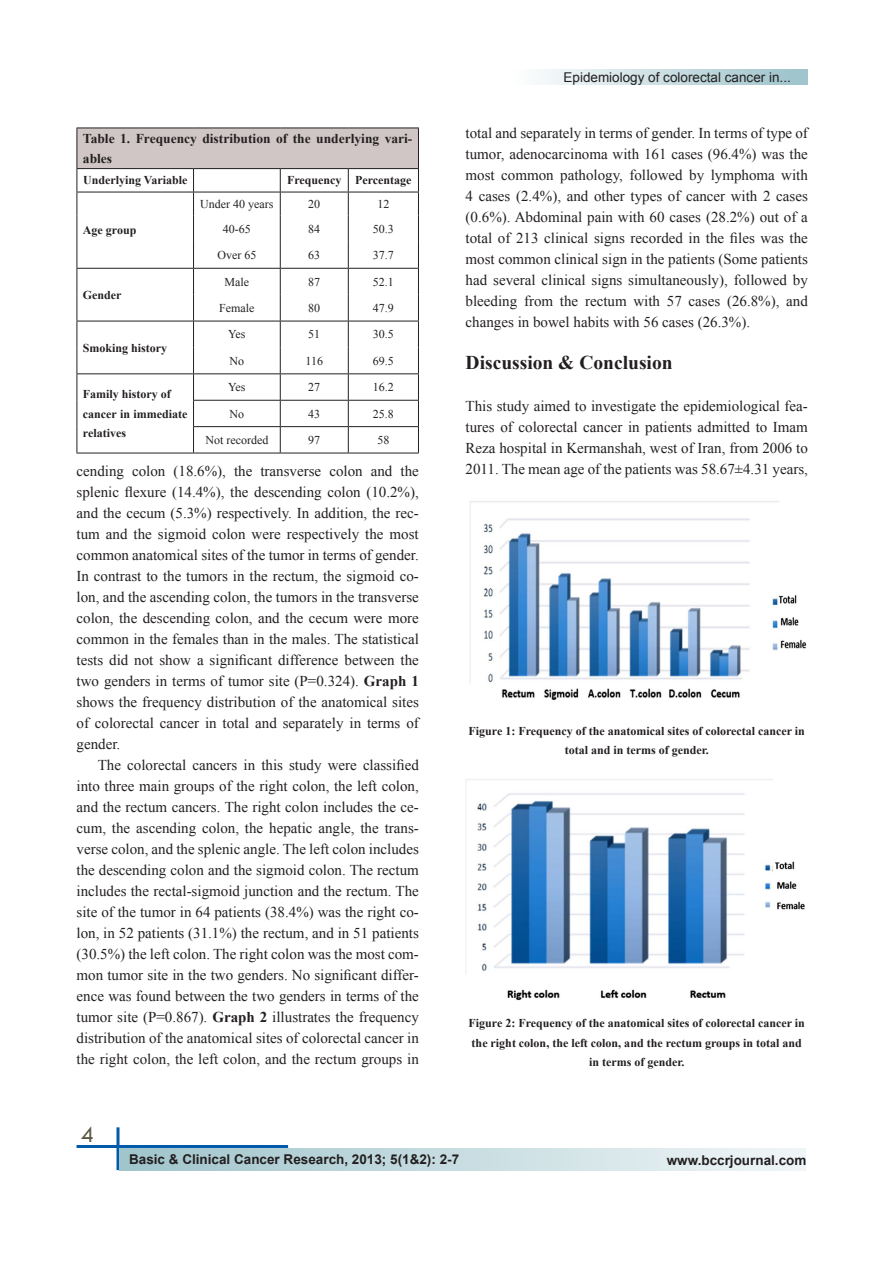
<style>
.page{position:relative;width:893px;height:1263px;background:#fff}
.page>*{position:absolute;margin:0;border:0;box-sizing:border-box;transform-origin:0 0}
.t1{font:500 24px "Tw Cen";color:#5b5941}
.متن_اصلی{font:700 19.5px "Times New Roman";color:#231f20}
.متن_اصلی-2{font:15px/21px "Times New Roman";color:#231f20;text-align:justify}
.t2{font:700 13.5px "Arial";color:#231f20}
.matn_abstract{font:700 13.5px/19.5px "Times New Roman";color:#231f20}
.onvane_article{font:13.5px "Arial";color:#231f20}
.matn_abstract-2{font:700 12px/19.5px "Times New Roman";color:#231f20;text-align:center}
.matn_abstract-3{font:12px "Times New Roman";color:#231f20}
.s1{font-weight:700}
</style>
<div class="page">
<hr style="left:77px;top:1145px;width:211px;height:3px;background:#015aaa">
<hr style="left:117px;top:1127px;width:3px;height:43px;background:#015aaa">
<svg style="left:541px;top:70px;width:267px;height:15px;background:#c7dde1"></svg>
<div style="left:77px;top:128px;width:341px;height:41px;background:#cfc6c5"></div>
<hr style="left:77px;top:128px;width:117px;height:1px;background:#231f20">
<hr style="left:77px;top:128px;width:1px;height:40px;background:#231f20">
<hr style="left:194px;top:128px;width:86px;height:1px;background:#231f20">
<hr style="left:280px;top:128px;width:68px;height:1px;background:#231f20">
<hr style="left:348px;top:128px;width:71px;height:1px;background:#231f20">
<hr style="left:418px;top:128px;width:1px;height:40px;background:#231f20">
<hr style="left:77px;top:168px;width:117px;height:1px;background:#231f20">
<hr style="left:194px;top:168px;width:86px;height:1px;background:#231f20">
<hr style="left:280px;top:168px;width:68px;height:1px;background:#231f20">
<hr style="left:348px;top:168px;width:71px;height:1px;background:#231f20">
<hr style="left:77px;top:192px;width:117px;height:1px;background:#231f20">
<hr style="left:194px;top:192px;width:86px;height:1px;background:#231f20">
<hr style="left:280px;top:192px;width:68px;height:1px;background:#231f20">
<hr style="left:348px;top:192px;width:71px;height:1px;background:#231f20">
<hr style="left:77px;top:268px;width:117px;height:1px;background:#231f20">
<hr style="left:194px;top:268px;width:86px;height:1px;background:#231f20">
<hr style="left:280px;top:268px;width:68px;height:1px;background:#231f20">
<hr style="left:348px;top:268px;width:71px;height:1px;background:#231f20">
<hr style="left:77px;top:321px;width:117px;height:1px;background:#231f20">
<hr style="left:194px;top:321px;width:86px;height:1px;background:#231f20">
<hr style="left:280px;top:321px;width:68px;height:1px;background:#231f20">
<hr style="left:348px;top:321px;width:71px;height:1px;background:#231f20">
<hr style="left:77px;top:373px;width:117px;height:1px;background:#231f20">
<hr style="left:194px;top:373px;width:86px;height:1px;background:#231f20">
<hr style="left:280px;top:373px;width:68px;height:1px;background:#231f20">
<hr style="left:348px;top:373px;width:71px;height:1px;background:#231f20">
<hr style="left:193px;top:400px;width:87px;height:1px;background:#231f20">
<hr style="left:280px;top:400px;width:68px;height:1px;background:#231f20">
<hr style="left:348px;top:400px;width:71px;height:1px;background:#231f20">
<svg style="left:77px;top:169px;width:1px;height:284px"></svg>
<hr style="left:193px;top:426px;width:87px;height:1px;background:#231f20">
<hr style="left:280px;top:426px;width:68px;height:1px;background:#231f20">
<hr style="left:348px;top:426px;width:71px;height:1px;background:#231f20">
<hr style="left:77px;top:453px;width:117px;height:1px;background:#231f20">
<hr style="left:194px;top:453px;width:86px;height:1px;background:#231f20">
<hr style="left:280px;top:453px;width:68px;height:1px;background:#231f20">
<hr style="left:348px;top:453px;width:71px;height:1px;background:#231f20">
<svg style="left:193px;top:169px;width:1px;height:284px"></svg>
<svg style="left:280px;top:169px;width:1px;height:284px"></svg>
<svg style="left:348px;top:169px;width:1px;height:284px"></svg>
<svg style="left:418px;top:169px;width:1px;height:284px"></svg>
<img style="left:470px;top:501px;width:337px;height:200px">
<img style="left:466px;top:779px;width:339px;height:222px">
<div style="left:120px;top:1148px;width:686px;height:22px;background:linear-gradient(to right,#9fc4cc,#f0f6f7)"></div>
<p class="matn_abstract" style="left:83px;top:128px;width:331px">Table 1. Frequency distribution of the underlying vari&shy;ables</p>
<p class="matn_abstract-2" style="left:83px;top:170px;width:106px">Underlying Variable</p>
<p class="matn_abstract-2" style="left:287px;top:170px;width:56px">Frequency</p>
<p class="matn_abstract-2" style="left:355px;top:170px;width:58px">Percentage</p>
<p class="matn_abstract-2" style="left:83px;top:220px;width:55px">Age group</p>
<p class="matn_abstract-3" style="left:200px;top:196px;width:75px">Under 40 years</p>
<p class="matn_abstract-3" style="left:308px;top:196px;width:13px">20</p>
<p class="matn_abstract-3" style="left:377px;top:196px;width:13px">12</p>
<p class="matn_abstract-3" style="left:223px;top:221px;width:29px">40-65</p>
<p class="matn_abstract-3" style="left:308px;top:221px;width:13px">84</p>
<p class="matn_abstract-3" style="left:373px;top:221px;width:22px">50.3</p>
<p class="matn_abstract-3" style="left:217px;top:247px;width:40px">Over 65</p>
<p class="matn_abstract-3" style="left:308px;top:247px;width:13px">63</p>
<p class="matn_abstract-3" style="left:373px;top:247px;width:22px">37.7</p>
<p class="matn_abstract-2" style="left:83px;top:285px;width:40px">Gender</p>
<p class="matn_abstract-2" style="left:83px;top:337px;width:86px">Smoking history</p>
<p class="matn_abstract-2" style="left:83px;top:384px;width:89px">Family history of</p>
<p class="matn_abstract-2" style="left:83px;top:403px;width:106px;text-align:left">cancer in immediate relatives</p>
<p class="matn_abstract-3" style="left:225px;top:274px;width:26px">Male</p>
<p class="matn_abstract-3" style="left:308px;top:274px;width:13px">87</p>
<p class="matn_abstract-3" style="left:373px;top:274px;width:22px">52.1</p>
<p class="matn_abstract-3" style="left:219px;top:300px;width:37px">Female</p>
<p class="matn_abstract-3" style="left:308px;top:300px;width:13px">80</p>
<p class="matn_abstract-3" style="left:373px;top:300px;width:22px">47.9</p>
<p class="matn_abstract-3" style="left:228px;top:326px;width:19px">Yes</p>
<p class="matn_abstract-3" style="left:308px;top:326px;width:13px">51</p>
<p class="matn_abstract-3" style="left:373px;top:326px;width:22px">30.5</p>
<p class="matn_abstract-3" style="left:230px;top:353px;width:16px">No</p>
<p class="matn_abstract-3" style="left:305px;top:353px;width:19px">116</p>
<p class="matn_abstract-3" style="left:373px;top:353px;width:22px">69.5</p>
<p class="matn_abstract-3" style="left:228px;top:379px;width:19px">Yes</p>
<p class="matn_abstract-3" style="left:308px;top:379px;width:13px">27</p>
<p class="matn_abstract-3" style="left:373px;top:379px;width:22px">16.2</p>
<p class="matn_abstract-3" style="left:230px;top:405px;width:16px">No</p>
<p class="matn_abstract-3" style="left:308px;top:405px;width:13px">43</p>
<p class="matn_abstract-3" style="left:373px;top:405px;width:22px">25.8</p>
<p class="matn_abstract-3" style="left:205px;top:432px;width:64px">Not recorded</p>
<p class="matn_abstract-3" style="left:308px;top:432px;width:13px">97</p>
<p class="matn_abstract-3" style="left:377px;top:432px;width:13px">58</p>
<p class="متن_اصلی-2" style="left:77px;top:460px;width:344px">cending colon (18.6%), the transverse colon and the splenic flexure (14.4%), the descending colon (10.2%), and the cecum (5.3%) respectively. In addition, the rec&shy;tum and the sigmoid colon were respectively the most common anatomical sites of the tumor in terms of gender.<br>In contrast to the tumors in the rectum, the sigmoid co&shy;lon, and the ascending colon, the tumors in the transverse colon, the descending colon, and the cecum were more common in the females than in the males. The statistical tests did not show a significant difference between the two genders in terms of tumor site (P=0.324). <span class="s1">Graph 1 </span>shows the frequency distribution of the anatomical sites of colorectal cancer in total and separately in terms of gender.</p>
<p class="متن_اصلی-2" style="left:77px;top:754px;width:344px;text-indent:21px">The colorectal cancers in this study were classified into three main groups of the right colon, the left colon, and the rectum cancers. The right colon includes the ce&shy;cum, the ascending colon, the hepatic angle, the trans&shy;verse colon, and the splenic angle. The left colon includes the descending colon and the sigmoid colon. The rectum includes the rectal-sigmoid junction and the rectum. The site of the tumor in 64 patients (38.4%) was the right co&shy;lon, in 52 patients (31.1%) the rectum, and in 51 patients (30.5%) the left colon. The right colon was the most com&shy;mon tumor site in the two genders. No significant differ&shy;ence was found between the two genders in terms of the tumor site (P=0.867). <span class="s1">Graph 2</span> illustrates the frequency distribution of the anatomical sites of colorectal cancer in the right colon, the left colon, and the rectum groups in</p>
<p class="t1" style="left:81px;top:1120px;width:15px">4</p>
<p class="onvane_article" style="left:563px;top:69px;width:229px">Epidemiology of colorectal cancer in...</p>
<p class="متن_اصلی-2" style="left:466px;top:122px;width:344px">total and separately in terms of gender. In terms of type of tumor, adenocarcinoma with 161 cases (96.4%) was the most common pathology, followed by lymphoma with 4 cases (2.4%), and other types of cancer with 2 cases (0.6%). Abdominal pain with 60 cases (28.2%) out of a total of 213 clinical signs recorded in the files was the most common clinical sign in the patients (Some patients had several clinical signs simultaneously), followed by bleeding from the rectum with 57 cases (26.8%), and changes in bowel habits with 56 cases (26.3%).</p>
<p class="متن_اصلی" style="left:466px;top:349px;width:208px">Discussion &amp; Conclusion</p>
<p class="متن_اصلی-2" style="left:466px;top:395px;width:344px">This study aimed to investigate the epidemiological fea&shy;tures of colorectal cancer in patients admitted to Imam Reza hospital in Kermanshah, west of Iran, from 2006 to 2011. The mean age of the patients was 58.67±4.31 years,</p>
<p class="matn_abstract-2" style="left:469px;top:721px;width:338px">Figure 1: Frequency of the anatomical sites of colorectal cancer in total and in terms of gender.</p>
<p class="matn_abstract-2" style="left:469px;top:1013px;width:338px">Figure 2: Frequency of the anatomical sites of colorectal cancer in the right colon, the left colon, and the rectum groups in total and in terms of gender.</p>
<p class="t2" style="left:129px;top:1150px;width:332px">Basic &amp; Clinical Cancer Research, 2013; 5(1&amp;2): 2-7</p>
<p class="t2" style="left:667px;top:1151px;width:141px">www.bccrjournal.com</p>
</div>
